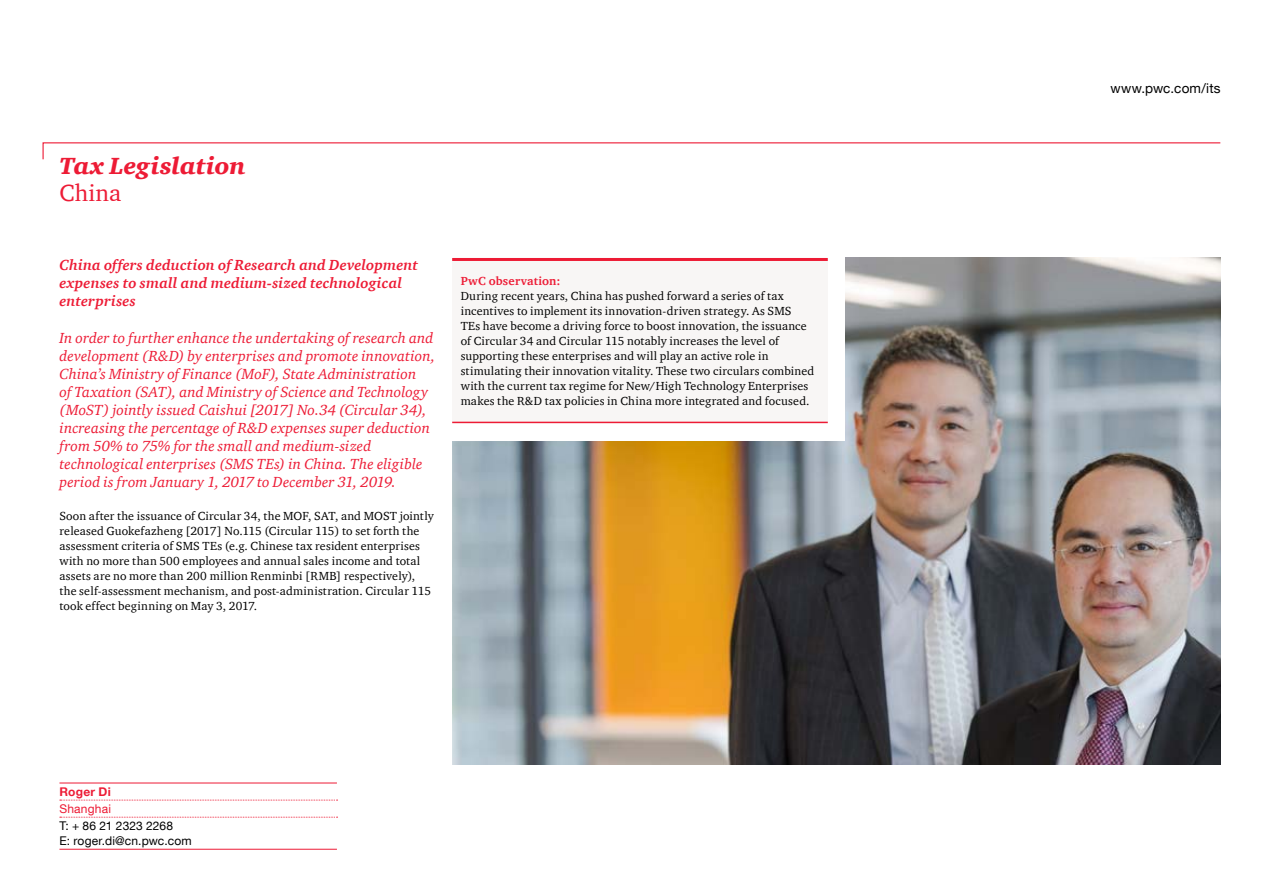
<style>
.page{position:relative;width:1263px;height:893px;background:#fff}
.page>*{position:absolute;margin:0;border:0;box-sizing:border-box;transform-origin:0 0}
.t1{font:italic 900 24px "ITC Charter Com";letter-spacing:.005em;color:#ed1b35}
.t2{font:24px "ITC Charter Com";letter-spacing:.01em;color:#ed1b35}
.t3{font:italic 15px/18px "ITC Charter Com";letter-spacing:.005em;color:#ed1b35}
.t4{font:italic 700 15px/18px "ITC Charter Com";letter-spacing:.01em;color:#ed1b35}
.t5{font:13.5px "Helvetica Neue LT Com";letter-spacing:.01em;color:#000}
.t6{font:12px/15px "ITC Charter Com";letter-spacing:.015em;color:#000}
.t7{font:12px/15px "Helvetica Neue LT Com";letter-spacing:.01em;color:#000}
.t8{font:700 12px "ITC Charter Com";letter-spacing:.02em;color:#ed1b35}
.t9{font:12px "Helvetica Neue LT Com";letter-spacing:.015em;color:#ed1b35}
.t10{font:700 12px "Helvetica Neue LT Com";letter-spacing:.025em;color:#ed1b35}
</style>
<div class="page">
<img style="left:452px;top:258px;width:768px;height:506px">
<div style="left:435px;top:241px;width:410px;height:200px;background:#fff"></div>
<svg style="left:42px;top:142px;width:1179px;height:18px"></svg>
<div style="left:452px;top:259px;width:376px;height:163px;background:#f8f6f5"></div>
<hr style="left:452px;top:258px;width:376px;height:3px;background:#ed1b35">
<hr style="left:452px;top:422px;width:376px;height:1px;background:#ed1b35">
<hr style="left:59px;top:783px;width:278px;height:1px;background:#ed1b35">
<svg style="left:60px;top:800px;width:278px;height:1px"></svg>
<svg style="left:60px;top:817px;width:278px;height:1px"></svg>
<hr style="left:59px;top:849px;width:278px;height:1px;background:#ed1b35">
<h1 class="t1" style="left:60px;top:152px;width:188px">Tax Legislation</h1>
<h1 class="t2" style="left:60px;top:178px;width:63px">China</h1>
<p class="t4" style="left:60px;top:256px;width:360px">China offers deduction of Research and Development expenses to small and medium-sized technological enterprises</p>
<p class="t3" style="left:60px;top:328px;width:377px">In order to further enhance the undertaking of research and development (R&amp;D) by enterprises and promote innovation, China’s Ministry of Finance (MoF), State Administration<br>of Taxation (SAT), and Ministry of Science and Technology (MoST) jointly issued Caishui [2017] No.34 (Circular 34), increasing the percentage of R&amp;D expenses super deduction from 50% to 75% for the small and medium-sized technological enterprises (SMS TEs) in China. The eligible period is from January 1, 2017 to December 31, 2019.</p>
<p class="t6" style="left:60px;top:508px;width:376px">Soon after the issuance of Circular 34, the MOF, SAT, and MOST jointly released Guokefazheng [2017] No.115 (Circular 115) to set forth the assessment criteria of SMS TEs (e.g. Chinese tax resident enterprises with no more than 500 employees and annual sales income and total assets are no more than 200 million Renminbi [RMB] respectively), the self-assessment mechanism, and post-administration. Circular 115 took effect beginning on May 3, 2017.</p>
<p class="t8" style="left:461px;top:274px;width:101px">PwC observation:</p>
<p class="t6" style="left:461px;top:289px;width:355px">During recent years, China has pushed forward a series of tax incentives to implement its innovation-driven strategy. As SMS<br>TEs have become a driving force to boost innovation, the issuance of Circular 34 and Circular 115 notably increases the level of supporting these enterprises and will play an active role in stimulating their innovation vitality. These two circulars combined with the current tax regime for New/High Technology Enterprises makes the R&amp;D tax policies in China more integrated and focused.</p>
<p class="t10" style="left:59px;top:784px;width:53px">Roger Di</p>
<p class="t9" style="left:59px;top:801px;width:53px">Shanghai</p>
<p class="t7" style="left:59px;top:818px;width:134px">T: + 86 21 2323 2268<br>E: roger.di@cn.pwc.com</p>
<p class="t5" style="left:1110px;top:80px;width:111px">www.pwc.com/its</p>
</div>
